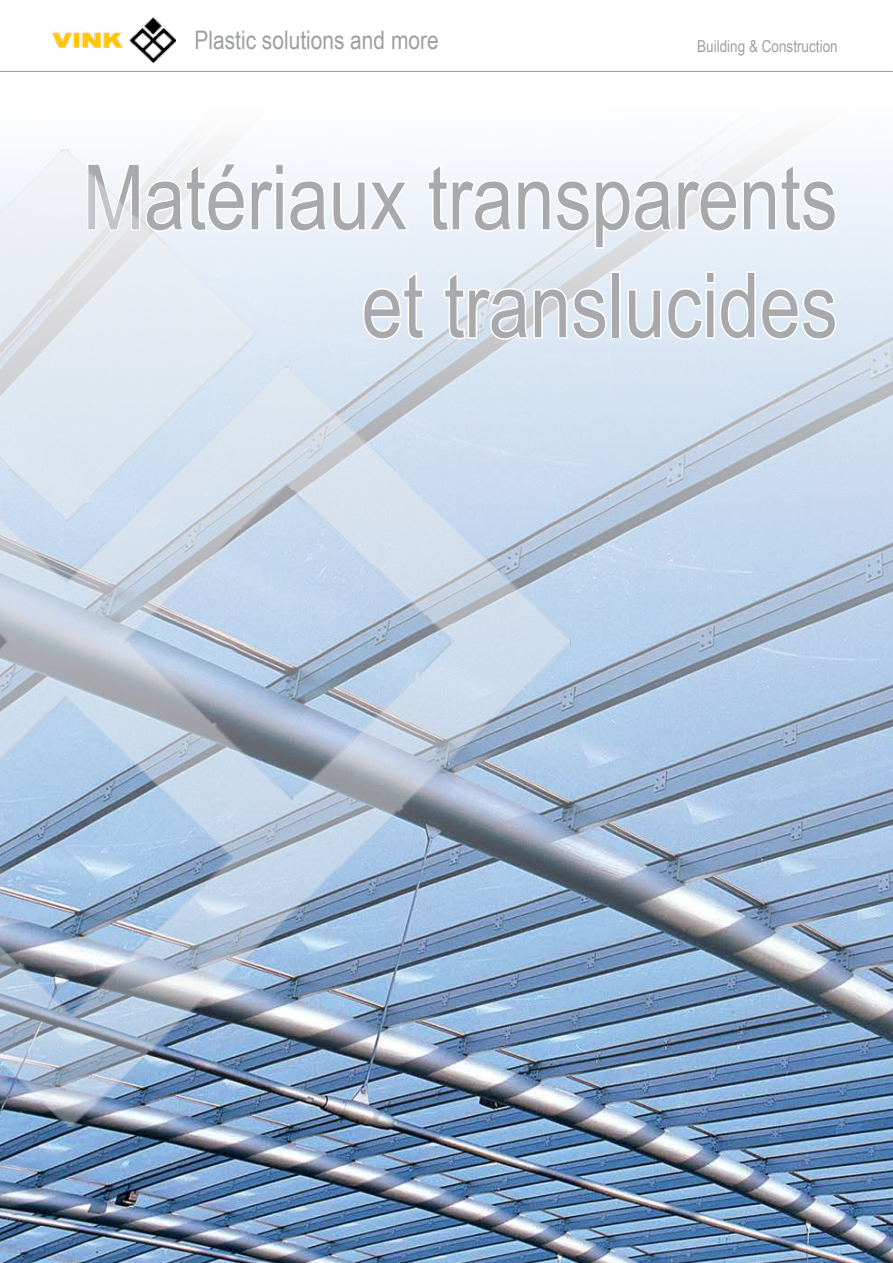
<style>
.page{position:relative;width:893px;height:1263px;background:#fff}
.page>*{position:absolute;margin:0;border:0;box-sizing:border-box;transform-origin:0 0}
.t1{font:90px/108px "Arial Narrow";color:#a7a9ac;text-align:right}
.t2{font:25.5px "Arial Narrow";color:#9d9fa2}
.t3{font:16.5px "Arial Narrow";color:#9fa1a4}
</style>
<div class="page">
<img style="left:0;top:142px;width:893px;height:1121px">
<img style="left:53px;top:17px;width:123px;height:46px">
<svg style="left:614px;top:160px;width:224px;height:90px"></svg>
<div style="left:611px;top:271px;width:9px;height:68px;border:3px solid #fff"></div>
<svg style="left:626px;top:270px;width:212px;height:72px"></svg>
<hr style="left:0;top:71px;width:893px;height:1px;background:#9fa1a4">
<img style="left:0;top:142px;width:614px;height:1035px">
<p class="t2" style="left:195px;top:21px;width:246px">Plastic solutions and more</p>
<p class="t3" style="left:697px;top:34px;width:142px">Building &amp; Construction</p>
<p class="t1" style="left:83px;top:140px;width:756px">Matériaux transparents et translucides</p>
</div>
